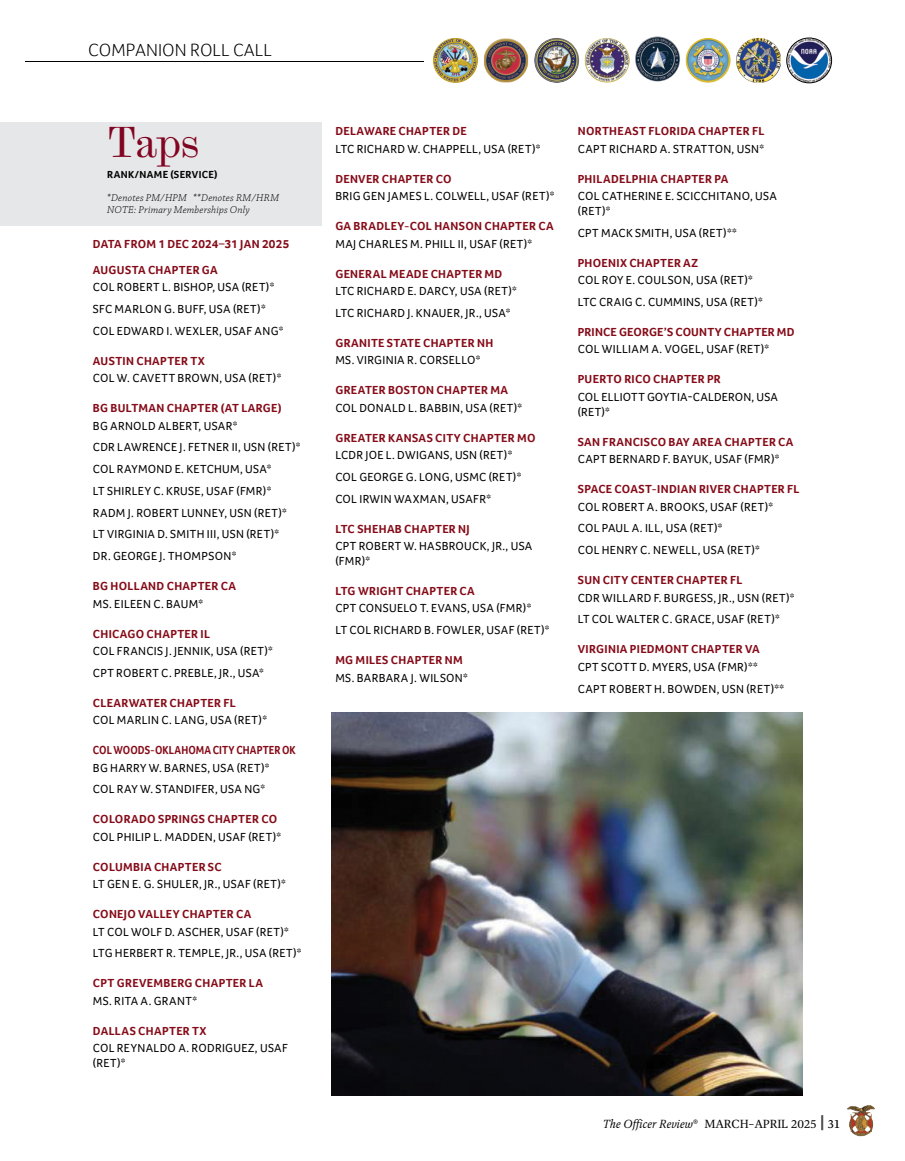
<style>
.page{position:relative;width:905px;height:1161px;background:#fff}
.page>*{position:absolute;margin:0;border:0;box-sizing:border-box;transform-origin:0 0}
.t1{font:42px "Scotch Modern";color:#810422}
.t2{font:300 18px "Foco";color:#000}
.t3{font:12px/21.8px "Foco";letter-spacing:.025em;color:#000}
.t4{font:700 12px/25.7px "Foco";letter-spacing:.03em;color:#850b18}
.t5{font:italic 12px "Dashiell Text";letter-spacing:.005em;color:#000}
.t6{font:700 12px "Foco";letter-spacing:.005em;color:#850b18;scale:.88 1}
.t7{font:italic 300 10.5px/12.6px "Chaparral Pro";letter-spacing:.015em;color:#000}
.t8{font:700 10.5px "Foco";letter-spacing:.035em;color:#000}
.s1{font-style:normal}
.s2{font-weight:500;font-style:normal}
</style>
<div class="page">
<img style="left:847px;top:1105px;width:28px;height:31px">
<hr style="left:0;top:61px;width:875px;height:1px;background:#000">
<div style="left:0;top:56px;width:24px;height:17px;background:#fff"></div>
<div style="left:424px;top:27px;width:461px;height:60px;background:#fff"></div>
<img style="left:534px;top:38px;width:45px;height:45px;border-radius:23px">
<img style="left:484px;top:38px;width:44px;height:45px">
<img style="left:584px;top:38px;width:45px;height:45px;border-radius:23px">
<img style="left:685px;top:38px;width:45px;height:45px;border-radius:22px">
<img style="left:786px;top:38px;width:45px;height:45px;border-radius:22px">
<div style="left:786px;top:38px;width:45px;height:45px;border:1px solid #000;border-radius:50%"></div>
<img style="left:433px;top:38px;width:45px;height:45px;border-radius:23px">
<img style="left:736px;top:38px;width:44px;height:45px">
<img style="left:635px;top:36px;width:45px;height:45px;border-radius:23px">
<div style="left:0;top:122px;width:321px;height:104px;background:#e6e7e8"></div>
<img style="left:331px;top:713px;width:471px;height:383px">
<h2 class="t2" style="left:88px;top:38px;width:185px">COMPANION ROLL CALL</h2>
<h1 class="t1" style="left:107px;top:118px;width:93px">Taps</h1>
<p class="t8" style="left:107px;top:168px;width:112px">RANK/NAME (SERVICE)</p>
<p class="t7" style="left:107px;top:192px;width:173px">*Denotes PM/HPM **Denotes RM/HRM<br>NOTE: Primary Memberships Only</p>
<p class="t4" style="left:93px;top:231px;width:198px">DATA FROM 1 DEC 2024–31 JAN 2025<br>AUGUSTA CHAPTER GA</p>
<p class="t3" style="left:93px;top:276px;width:192px">COL ROBERT L. BISHOP, USA (RET)*<br>SFC MARLON G. BUFF, USA (RET)*<br>COL EDWARD I. WEXLER, USAF ANG*</p>
<p class="t4" style="left:93px;top:348px;width:113px">AUSTIN CHAPTER TX</p>
<p class="t3" style="left:93px;top:367px;width:190px">COL W. CAVETT BROWN, USA (RET)*</p>
<p class="t4" style="left:93px;top:395px;width:190px">BG BULTMAN CHAPTER (AT LARGE)</p>
<p class="t3" style="left:93px;top:415px;width:209px">BG ARNOLD ALBERT, USAR*<br>CDR LAWRENCE J. FETNER II, USN (RET)*<br>COL RAYMOND E. KETCHUM, USA*<br>LT SHIRLEY C. KRUSE, USAF (FMR)*<br>RADM J. ROBERT LUNNEY, USN (RET)*<br>LT VIRGINIA D. SMITH III, USN (RET)*<br>DR. GEORGE J. THOMPSON*</p>
<p class="t4" style="left:93px;top:573px;width:145px">BG HOLLAND CHAPTER CA</p>
<p class="t3" style="left:93px;top:592px;width:112px">MS. EILEEN C. BAUM*</p>
<p class="t4" style="left:93px;top:621px;width:119px">CHICAGO CHAPTER IL</p>
<p class="t3" style="left:93px;top:640px;width:181px">COL FRANCIS J. JENNIK, USA (RET)*<br>CPT ROBERT C. PREBLE, JR., USA*</p>
<p class="t4" style="left:93px;top:690px;width:144px">CLEARWATER CHAPTER FL</p>
<p class="t3" style="left:93px;top:709px;width:176px">COL MARLIN C. LANG, USA (RET)*</p>
<p class="t6" style="left:93px;top:742px;width:232px">COL WOODS-OKLAHOMA CITY CHAPTER OK</p>
<p class="t3" style="left:93px;top:757px;width:178px">BG HARRY W. BARNES, USA (RET)*<br>COL RAY W. STANDIFER, USA NG*</p>
<p class="t4" style="left:93px;top:806px;width:186px">COLORADO SPRINGS CHAPTER CO</p>
<p class="t3" style="left:93px;top:826px;width:190px">COL PHILIP L. MADDEN, USAF (RET)*</p>
<p class="t4" style="left:93px;top:854px;width:130px">COLUMBIA CHAPTER SC</p>
<p class="t3" style="left:93px;top:873px;width:194px">LT GEN E. G. SHULER, JR., USAF (RET)*</p>
<p class="t4" style="left:93px;top:901px;width:160px">CONEJO VALLEY CHAPTER CA</p>
<p class="t3" style="left:93px;top:921px;width:210px">LT COL WOLF D. ASCHER, USAF (RET)*<br>LTG HERBERT R. TEMPLE, JR., USA (RET)*</p>
<p class="t4" style="left:93px;top:970px;width:172px">CPT GREVEMBERG CHAPTER LA</p>
<p class="t3" style="left:93px;top:990px;width:106px">MS. RITA A. GRANT*</p>
<p class="t4" style="left:93px;top:1018px;width:115px">DALLAS CHAPTER TX</p>
<p class="t3" style="left:93px;top:1041px;width:196px;line-height:15px">COL REYNALDO A. RODRIGUEZ, USAF (RET)*</p>
<p class="t4" style="left:335px;top:118px;width:133px">DELAWARE CHAPTER DE</p>
<p class="t3" style="left:335px;top:138px;width:206px">LTC RICHARD W. CHAPPELL, USA (RET)*</p>
<p class="t4" style="left:335px;top:166px;width:118px">DENVER CHAPTER CO</p>
<p class="t3" style="left:335px;top:185px;width:220px">BRIG GEN JAMES L. COLWELL, USAF (RET)*</p>
<p class="t4" style="left:335px;top:213px;width:220px">GA BRADLEY-COL HANSON CHAPTER CA</p>
<p class="t3" style="left:335px;top:233px;width:198px">MAJ CHARLES M. PHILL II, USAF (RET)*</p>
<p class="t4" style="left:335px;top:261px;width:168px">GENERAL MEADE CHAPTER MD</p>
<p class="t3" style="left:335px;top:280px;width:183px">LTC RICHARD E. DARCY, USA (RET)*<br>LTC RICHARD J. KNAUER, JR., USA*</p>
<p class="t4" style="left:335px;top:330px;width:159px">GRANITE STATE CHAPTER NH</p>
<p class="t3" style="left:335px;top:349px;width:147px">MS. VIRGINIA R. CORSELLO*</p>
<p class="t4" style="left:335px;top:377px;width:174px">GREATER BOSTON CHAPTER MA</p>
<p class="t3" style="left:335px;top:397px;width:188px">COL DONALD L. BABBIN, USA (RET)*</p>
<p class="t4" style="left:335px;top:425px;width:202px">GREATER KANSAS CITY CHAPTER MO</p>
<p class="t3" style="left:335px;top:444px;width:187px">LCDR JOE L. DWIGANS, USN (RET)*<br>COL GEORGE G. LONG, USMC (RET)*<br>COL IRWIN WAXMAN, USAFR*</p>
<p class="t4" style="left:335px;top:516px;width:136px">LTC SHEHAB CHAPTER NJ</p>
<p class="t3" style="left:335px;top:538px;width:198px;line-height:15px">CPT ROBERT W. HASBROUCK, JR., USA (FMR)*</p>
<p class="t4" style="left:335px;top:578px;width:141px">LTG WRIGHT CHAPTER CA</p>
<p class="t3" style="left:335px;top:597px;width:216px">CPT CONSUELO T. EVANS, USA (FMR)*<br>LT COL RICHARD B. FOWLER, USAF (RET)*</p>
<p class="t4" style="left:335px;top:647px;width:129px">MG MILES CHAPTER NM</p>
<p class="t3" style="left:335px;top:667px;width:134px">MS. BARBARA J. WILSON*</p>
<p class="t4" style="left:577px;top:118px;width:188px">NORTHEAST FLORIDA CHAPTER FL</p>
<p class="t3" style="left:577px;top:138px;width:188px">CAPT RICHARD A. STRATTON, USN*</p>
<p class="t4" style="left:577px;top:166px;width:152px">PHILADELPHIA CHAPTER PA</p>
<p class="t3" style="left:577px;top:188px;width:201px;line-height:15px">COL CATHERINE E. SCICCHITANO, USA (RET)*</p>
<p class="t3" style="left:577px;top:222px;width:160px">CPT MACK SMITH, USA (RET)**</p>
<p class="t4" style="left:577px;top:250px;width:122px">PHOENIX CHAPTER AZ</p>
<p class="t3" style="left:577px;top:269px;width:187px">COL ROY E. COULSON, USA (RET)*<br>LTC CRAIG C. CUMMINS, USA (RET)*</p>
<p class="t4" style="left:577px;top:319px;width:218px">PRINCE GEORGE’S COUNTY CHAPTER MD</p>
<p class="t3" style="left:577px;top:338px;width:193px">COL WILLIAM A. VOGEL, USAF (RET)*</p>
<p class="t4" style="left:577px;top:366px;width:144px">PUERTO RICO CHAPTER PR</p>
<p class="t3" style="left:577px;top:389px;width:202px;line-height:15px">COL ELLIOTT GOYTIA-CALDERON, USA (RET)*</p>
<p class="t4" style="left:577px;top:429px;width:217px">SAN FRANCISCO BAY AREA CHAPTER CA</p>
<p class="t3" style="left:577px;top:448px;width:203px">CAPT BERNARD F. BAYUK, USAF (FMR)*</p>
<p class="t4" style="left:577px;top:476px;width:223px">SPACE COAST-INDIAN RIVER CHAPTER FL</p>
<p class="t3" style="left:577px;top:496px;width:197px">COL ROBERT A. BROOKS, USAF (RET)*<br>COL PAUL A. ILL, USA (RET)*<br>COL HENRY C. NEWELL, USA (RET)*</p>
<p class="t4" style="left:577px;top:567px;width:166px">SUN CITY CENTER CHAPTER FL</p>
<p class="t3" style="left:577px;top:587px;width:218px">CDR WILLARD F. BURGESS, JR., USN (RET)*<br>LT COL WALTER C. GRACE, USAF (RET)*</p>
<p class="t4" style="left:577px;top:636px;width:183px">VIRGINIA PIEDMONT CHAPTER VA</p>
<p class="t3" style="left:577px;top:656px;width:208px">CPT SCOTT D. MYERS, USA (FMR)**<br>CAPT ROBERT H. BOWDEN, USN (RET)**</p>
<p class="t5" style="left:603px;top:1116px;width:239px">The Officer Review<span class="s1">® MARCH–APRIL 2025</span> <span class="s2">31</span></p>
</div>
